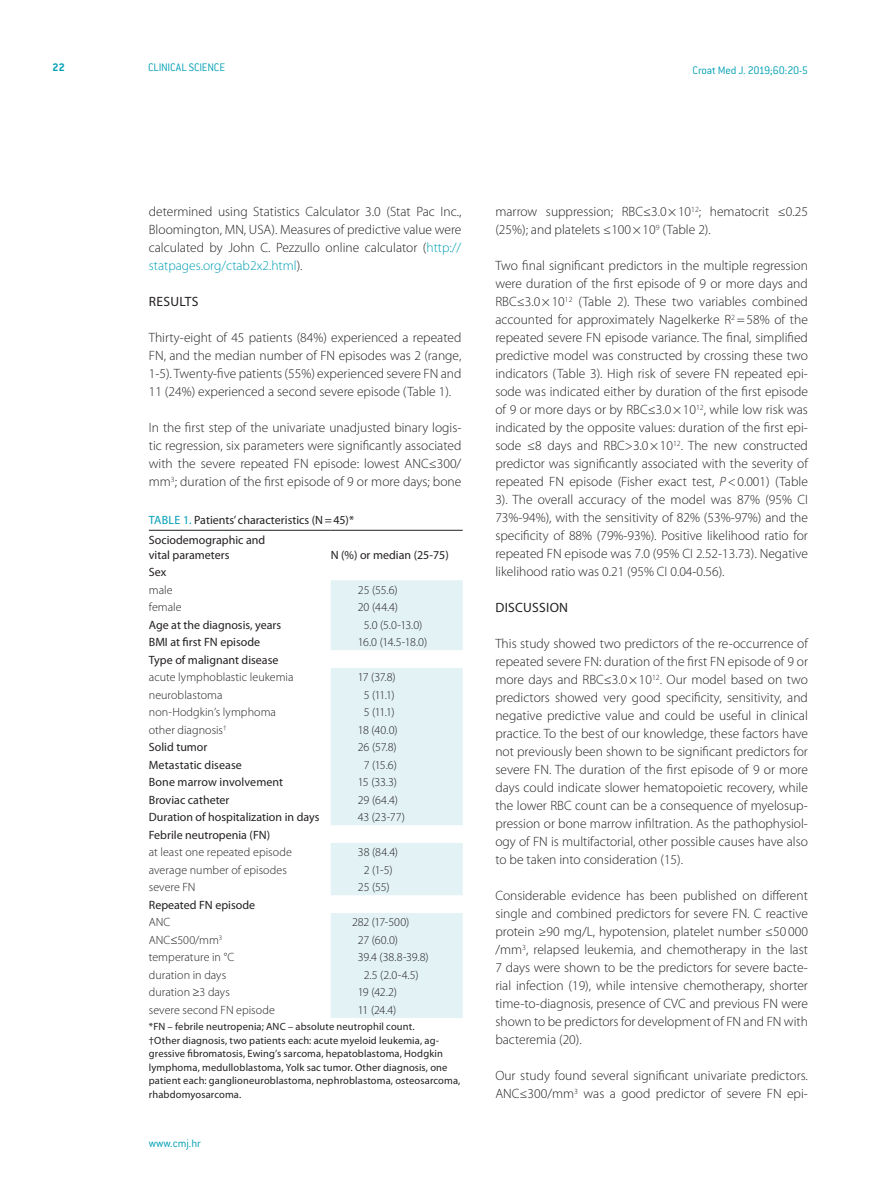
<style>
.page{position:relative;width:893px;height:1191px;background:#fff}
.page>*{position:absolute;margin:0;border:0;box-sizing:border-box;transform-origin:0 0}
.t1{font:300 13.5px/18px "Myriad Pro";color:#231f20;text-align:justify}
.t2{font:13.5px "Myriad Pro";letter-spacing:.02em;color:#231f20}
.t3{font:300 12px "Myriad Pro";letter-spacing:.005em;color:#231f20}
.t4{font:12px/19.4px "Myriad Pro";color:#231f20}
.t5{font:300 12px "ITC Conduit LTCE";letter-spacing:-.015em;color:#009fb4}
.t6{font:700 12px "ITC Conduit LTCE";color:#009fb4}
.t7{font:10.5px/13.5px "Myriad Pro";letter-spacing:.01em;color:#231f20}
.s1{color:#009fb4}
.s2{font-style:italic}
</style>
<div class="page">
<div style="left:331px;top:580px;width:132px;height:438px;background:#e2f2f5"></div>
<svg style="left:331px;top:650px;width:132px;height:263px"></svg>
<hr style="left:149px;top:530px;width:182px;height:1px;background:#231f20">
<hr style="left:331px;top:530px;width:132px;height:1px;background:#231f20">
<p class="t6" style="left:53px;top:60px;width:14px">22</p>
<p class="t5" style="left:148px;top:61px;width:79px">CLINICAL SCIENCE</p>
<p class="t5" style="left:693px;top:63px;width:117px">Croat Med J. 2019;60:20-5</p>
<p class="t1" style="left:149px;top:202px;width:314px">determined using Statistics Calculator 3.0 (Stat Pac Inc., Bloomington, MN, USA). Measures of predictive value were calculated by John C. Pezzullo online calculator (<span class="s1">http:// statpages.org/ctab2x2.html</span>).</p>
<p class="t2" style="left:149px;top:293px;width:50px">Results</p>
<p class="t1" style="left:149px;top:328px;width:314px">Thirty-eight of 45 patients (84%) experienced a repeated FN, and the median number of FN episodes was 2 (range, 1-5). Twenty-five patients (55%) experienced severe FN and 11 (24%) experienced a second severe episode (Table 1).</p>
<p class="t1" style="left:149px;top:418px;width:314px">In the first step of the univariate unadjusted binary logis&shy;tic regression, six parameters were significantly associated with the severe repeated FN episode: lowest ANC≤300/ mm<sup>3</sup>; duration of the first episode of 9 or more days; bone</p>
<p class="t4" style="left:149px;top:510px;width:207px"><span class="s1">Tab le 1.</span> Patients’ characteristics (N =45)*<br>Sociodemographic and</p>
<p class="t4" style="left:149px;top:544px;width:82px">vital parameters</p>
<p class="t4" style="left:331px;top:544px;width:120px">N (%) or median (25-75)</p>
<p class="t4" style="left:149px;top:562px;width:19px">Sex</p>
<p class="t3" style="left:149px;top:582px;width:25px">male</p>
<p class="t3" style="left:358px;top:582px;width:41px">25 (55.6)</p>
<p class="t3" style="left:149px;top:600px;width:34px">female</p>
<p class="t3" style="left:358px;top:600px;width:42px">20 (44.4)</p>
<p class="t4" style="left:149px;top:614px;width:134px">Age at the diagnosis, years</p>
<p class="t3" style="left:364px;top:617px;width:60px">5.0 (5.0-13.0)</p>
<p class="t4" style="left:149px;top:632px;width:113px">BMI at first FN episode</p>
<p class="t3" style="left:358px;top:635px;width:71px">16.0 (14.5-18.0)</p>
<p class="t4" style="left:149px;top:649px;width:131px">Type of malignant disease</p>
<p class="t3" style="left:149px;top:670px;width:146px">acute lymphoblastic leukemia</p>
<p class="t3" style="left:358px;top:670px;width:39px">17 (37.8)</p>
<p class="t3" style="left:149px;top:687px;width:75px">neuroblastoma</p>
<p class="t3" style="left:364px;top:687px;width:32px">5 (11.1)</p>
<p class="t3" style="left:149px;top:705px;width:129px">non-Hodgkin’s lymphoma</p>
<p class="t3" style="left:364px;top:705px;width:32px">5 (11.1)</p>
<p class="t3" style="left:149px;top:722px;width:79px">other diagnosis<sup>†</sup></p>
<p class="t3" style="left:358px;top:722px;width:41px">18 (40.0)</p>
<p class="t4" style="left:149px;top:737px;width:60px">Solid tumor</p>
<p class="t3" style="left:358px;top:740px;width:40px">26 (57.8)</p>
<p class="t4" style="left:149px;top:754px;width:95px">Metastatic disease</p>
<p class="t3" style="left:364px;top:757px;width:35px">7 (15.6)</p>
<p class="t4" style="left:149px;top:772px;width:136px">Bone marrow involvement</p>
<p class="t3" style="left:358px;top:775px;width:41px">15 (33.3)</p>
<p class="t4" style="left:149px;top:790px;width:82px">Broviac catheter</p>
<p class="t3" style="left:358px;top:792px;width:42px">29 (64.4)</p>
<p class="t4" style="left:149px;top:807px;width:172px">Duration of hospitalization in days</p>
<p class="t3" style="left:358px;top:810px;width:49px">43 (23-77)</p>
<p class="t4" style="left:149px;top:825px;width:123px">Febrile neutropenia (FN)</p>
<p class="t3" style="left:149px;top:845px;width:144px">at least one repeated episode</p>
<p class="t3" style="left:358px;top:845px;width:42px">38 (84.4)</p>
<p class="t3" style="left:149px;top:862px;width:140px">average number of episodes</p>
<p class="t3" style="left:364px;top:862px;width:31px">2 (1-5)</p>
<p class="t3" style="left:149px;top:880px;width:48px">severe FN</p>
<p class="t3" style="left:358px;top:880px;width:33px">25 (55)</p>
<p class="t4" style="left:149px;top:895px;width:108px">Repeated FN episode</p>
<p class="t3" style="left:149px;top:915px;width:23px">ANC</p>
<p class="t3" style="left:352px;top:915px;width:59px">282 (17-500)</p>
<p class="t3" style="left:149px;top:932px;width:75px">ANC≤500/mm<sup>3</sup></p>
<p class="t3" style="left:358px;top:932px;width:42px">27 (60.0)</p>
<p class="t3" style="left:149px;top:950px;width:87px">temperature in °C</p>
<p class="t3" style="left:358px;top:950px;width:72px">39.4 (38.8-39.8)</p>
<p class="t3" style="left:149px;top:967px;width:79px">duration in days</p>
<p class="t3" style="left:364px;top:967px;width:57px">2.5 (2.0-4.5)</p>
<p class="t3" style="left:149px;top:985px;width:82px">duration ≥3 days</p>
<p class="t3" style="left:358px;top:985px;width:41px">19 (42.2)</p>
<p class="t3" style="left:149px;top:1002px;width:128px">severe second FN episode</p>
<p class="t3" style="left:358px;top:1002px;width:40px">11 (24.4)</p>
<p class="t7" style="left:149px;top:1019px;width:313px">*FN – febrile neutropenia; ANC – absolute neutrophil count.<br>†Other diagnosis, two patients each: acute myeloid leukemia, ag&shy;gressive fibromatosis, Ewing’s sarcoma, hepatoblastoma, Hodgkin lymphoma, medulloblastoma, Yolk sac tumor. Other diagnosis, one patient each: ganglioneuroblastoma, nephroblastoma, osteosarcoma, rhabdomyosarcoma.</p>
<p class="t5" style="left:149px;top:1136px;width:54px">www.cmj.hr</p>
<p class="t1" style="left:495px;top:202px;width:314px">marrow suppression; RBC≤3.0×10<sup>12</sup>; hematocrit ≤0.25 (25%); and platelets ≤100×10<sup>9</sup> (Table 2).</p>
<p class="t1" style="left:495px;top:256px;width:314px">Two final significant predictors in the multiple regression were duration of the first episode of 9 or more days and RBC≤3.0×10<sup>12</sup> (Table 2). These two variables combined accounted for approximately Nagelkerke R<sup>2</sup> =58% of the repeated severe FN episode variance. The final, simplified predictive model was constructed by crossing these two indicators (Table 3). High risk of severe FN repeated epi&shy;sode was indicated either by duration of the first episode of 9 or more days or by RBC≤3.0×10<sup>12</sup>, while low risk was indicated by the opposite values: duration of the first epi&shy;sode ≤8 days and RBC&gt;3.0×10<sup>12</sup>. The new constructed predictor was significantly associated with the severity of repeated FN episode (Fisher exact test, <span class="s2">P</span>&lt;0.001) (Table 3). The overall accuracy of the model was 87% (95% CI 73%-94%), with the sensitivity of 82% (53%-97%) and the specificity of 88% (79%-93%). Positive likelihood ratio for repeated FN episode was 7.0 (95% CI 2.52-13.73). Negative likelihood ratio was 0.21 (95% CI 0.04-0.56).</p>
<p class="t2" style="left:495px;top:599px;width:74px">Discussion</p>
<p class="t1" style="left:495px;top:634px;width:314px">This study showed two predictors of the re-occurrence of repeated severe FN: duration of the first FN episode of 9 or more days and RBC≤3.0×10<sup>12</sup>. Our model based on two predictors showed very good specificity, sensitivity, and negative predictive value and could be useful in clinical practice. To the best of our knowledge, these factors have not previously been shown to be significant predictors for severe FN. The duration of the first episode of 9 or more days could indicate slower hematopoietic recovery, while the lower RBC count can be a consequence of myelosup&shy;pression or bone marrow infiltration. As the pathophysiol&shy;ogy of FN is multifactorial, other possible causes have also to be taken into consideration (15).</p>
<p class="t1" style="left:495px;top:886px;width:314px">Considerable evidence has been published on different single and combined predictors for severe FN. C reactive protein ≥90 mg/L, hypotension, platelet number ≤50 000 /mm<sup>3</sup>, relapsed leukemia, and chemotherapy in the last 7 days were shown to be the predictors for severe bacte&shy;rial infection (19), while intensive chemotherapy, shorter time-to-diagnosis, presence of CVC and previous FN were shown to be predictors for development of FN and FN with bacteremia (20).</p>
<p class="t1" style="left:495px;top:1066px;width:314px">Our study found several significant univariate predictors.<br>ANC≤300/mm<sup>3</sup> was a good predictor of severe FN epi-</p>
</div>
